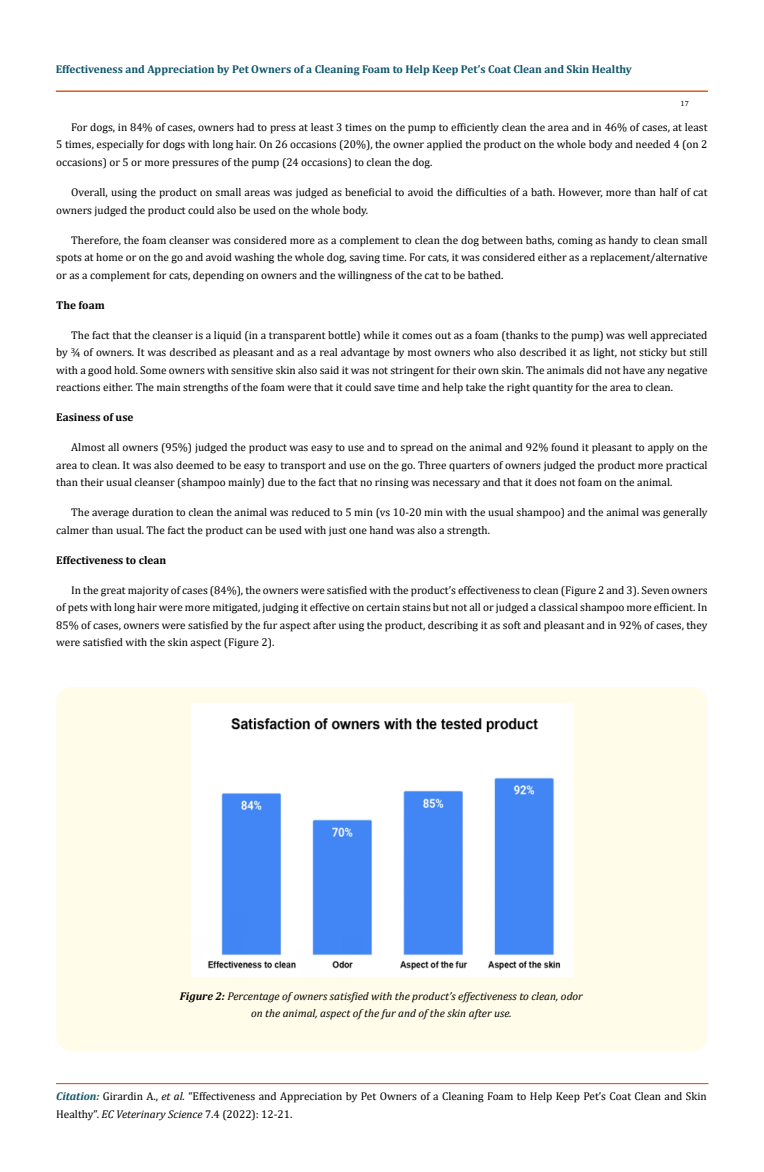
<style>
.page{position:relative;width:764px;height:1172px;background:#fff}
.page>*{position:absolute;margin:0;border:0;box-sizing:border-box;transform-origin:0 0}
.t1{font:11.25px/17.5px "Cambria";color:#000;text-align:justify}
.t2{font:italic 11.25px/17.5px "Cambria";color:#000;text-align:center}
.t3{font:700 11.25px "Cambria";color:#0e546a}
.t4{font:700 11.25px "Cambria";color:#000}
.t5{font:7.5px "Cambria";color:#000}
.s1{font-weight:700}
.s2{font-weight:700;font-style:italic;color:#0e546a}
.s3{font-style:italic}
</style>
<div class="page">
<div style="left:56px;top:91px;width:651px;height:1px;border:1px solid #e05d1a"></div>
<div style="left:56px;top:1083px;width:652px;height:1px;border:1px solid #e05d1a"></div>
<div style="left:56px;top:687px;width:651px;height:363px;background:#fffde9;border-radius:15px"></div>
<img style="left:192px;top:703px;width:381px;height:273px">
<p class="t3" style="left:56px;top:61px;width:578px">Effectiveness and Appreciation by Pet Owners of a Cleaning Foam to Help Keep Pet’s Coat Clean and Skin Healthy</p>
<p class="t5" style="left:680px;top:98px;width:10px">17</p>
<p class="t1" style="left:56px;top:118px;width:653px;text-indent:15px">For dogs, in 84% of cases, owners had to press at least 3 times on the pump to efficiently clean the area and in 46% of cases, at least 5 times, especially for dogs with long hair. On 26 occasions (20%), the owner applied the product on the whole body and needed 4 (on 2 occasions) or 5 or more pressures of the pump (24 occasions) to clean the dog.</p>
<p class="t1" style="left:56px;top:183px;width:653px;text-indent:15px">Overall, using the product on small areas was judged as beneficial to avoid the difficulties of a bath. However, more than half of cat owners judged the product could also be used on the whole body.</p>
<p class="t1" style="left:56px;top:231px;width:653px;text-indent:15px">Therefore, the foam cleanser was considered more as a complement to clean the dog between baths, coming as handy to clean small spots at home or on the go and avoid washing the whole dog, saving time. For cats, it was considered either as a replacement/alternative or as a complement for cats, depending on owners and the willingness of the cat to be bathed.</p>
<p class="t4" style="left:56px;top:297px;width:50px">The foam</p>
<p class="t1" style="left:56px;top:326px;width:653px;text-indent:15px">The fact that the cleanser is a liquid (in a transparent bottle) while it comes out as a foam (thanks to the pump) was well appreciated by ¾ of owners. It was described as pleasant and as a real advantage by most owners who also described it as light, not sticky but still with a good hold. Some owners with sensitive skin also said it was not stringent for their own skin. The animals did not have any negative reactions either. The main strengths of the foam were that it could save time and help take the right quantity for the area to clean.</p>
<p class="t4" style="left:56px;top:409px;width:79px">Easiness of use</p>
<p class="t1" style="left:56px;top:438px;width:653px;text-indent:15px">Almost all owners (95%) judged the product was easy to use and to spread on the animal and 92% found it pleasant to apply on the area to clean. It was also deemed to be easy to transport and use on the go. Three quarters of owners judged the product more practical than their usual cleanser (shampoo mainly) due to the fact that no rinsing was necessary and that it does not foam on the animal.</p>
<p class="t1" style="left:56px;top:503px;width:653px;text-indent:15px">The average duration to clean the animal was reduced to 5 min (vs 10-20 min with the usual shampoo) and the animal was generally calmer than usual. The fact the product can be used with just one hand was also a strength.</p>
<p class="t4" style="left:56px;top:552px;width:111px">Effectiveness to clean</p>
<p class="t1" style="left:56px;top:581px;width:653px;text-indent:15px">In the great majority of cases (84%), the owners were satisfied with the product’s effectiveness to clean (Figure 2 and 3). Seven owners of pets with long hair were more mitigated, judging it effective on certain stains but not all or judged a classical shampoo more efficient. In 85% of cases, owners were satisfied by the fur aspect after using the product, describing it as soft and pleasant and in 92% of cases, they were satisfied with the skin aspect (Figure 2).</p>
<p class="t2" style="left:180px;top:986px;width:404px"><span class="s1">Figure 2:</span> Percentage of owners satisfied with the product’s effectiveness to clean, odor on the animal, aspect of the fur and of the skin after use.</p>
<p class="t1" style="left:56px;top:1087px;width:652px"><span class="s2">Citation:</span> Girardin A., <span class="s3">et al.</span> “Effectiveness and Appreciation by Pet Owners of a Cleaning Foam to Help Keep Pet’s Coat Clean and Skin<br>Healthy”. <span class="s3">EC Veterinary Science</span> 7.4 (2022): 12-21.</p>
</div>
